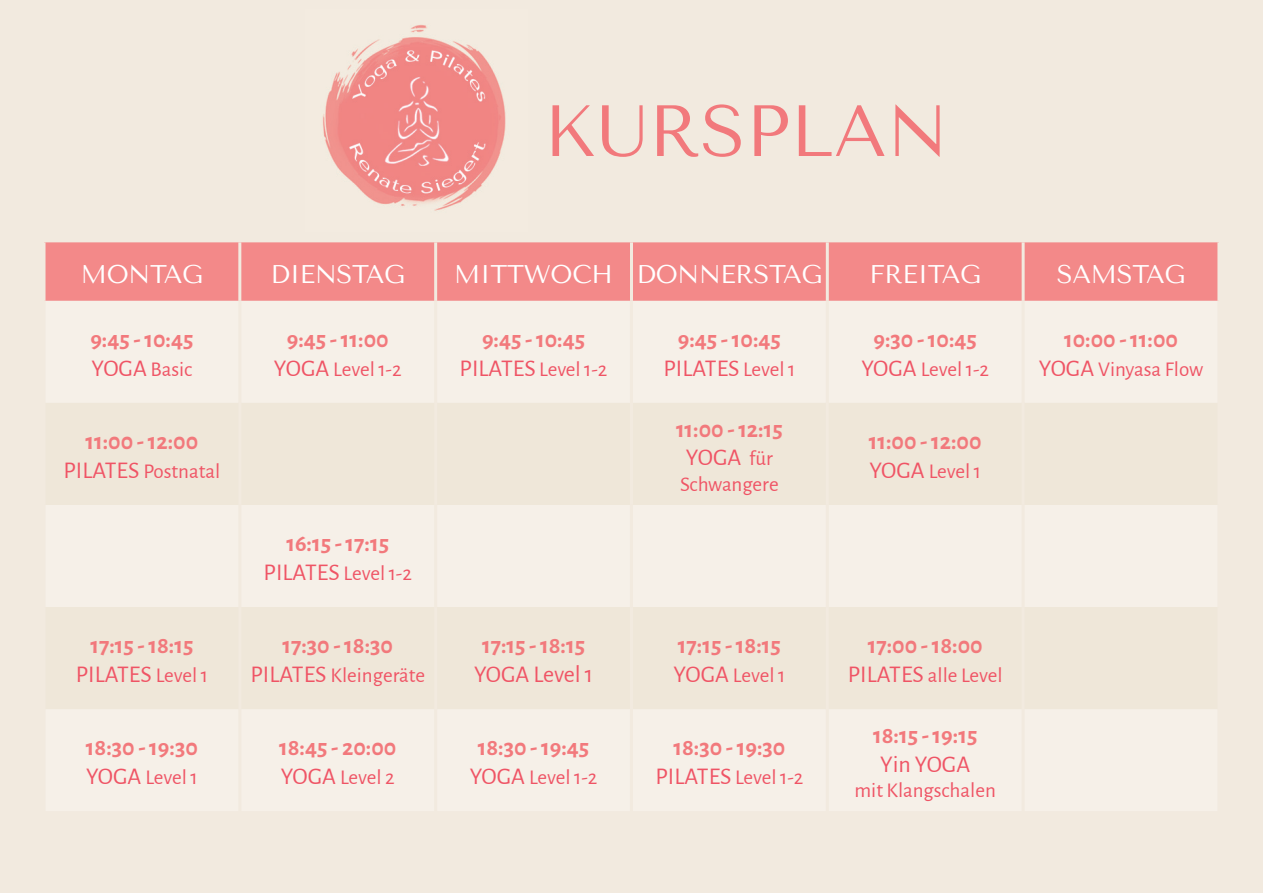
<style>
.page{position:relative;width:1263px;height:893px;background:#f2eadf}
.page>*{position:absolute;margin:0;border:0;box-sizing:border-box;transform-origin:0 0}
.t1{font:72.45px "Tenor Sans";color:#f2797c}
.t2{font:25.5px "Tenor Sans";letter-spacing:-.01em;color:#fff}
.t3{font:700 24px/28.8px "Alegreya Sans";color:#f2797c;text-align:center}
.t4{font:24px "Alegreya Sans";color:#ef5465}
.t5{font:21px "Alegreya Sans";color:#ef5465}
.s1{font-size:24px}
.s2{font-weight:400;color:#ef5465}
.s3{font-weight:400;font-size:21px;color:#ef5465}
</style>
<div class="page">
<img style="left:323px;top:25px;width:183px;height:186px">
<div style="left:46px;top:242px;width:1171px;height:59px;background:#f38989"></div>
<hr style="left:238px;top:242px;width:3px;height:59px;background:#f2eadf">
<hr style="left:434px;top:242px;width:3px;height:59px;background:#f2eadf">
<hr style="left:630px;top:242px;width:3px;height:59px;background:#f2eadf">
<hr style="left:826px;top:242px;width:3px;height:59px;background:#f2eadf">
<hr style="left:1022px;top:242px;width:3px;height:59px;background:#f2eadf">
<h1 class="t1" style="left:544px;top:89px;width:406px">KURSPLAN</h1>
<p class="t2" style="left:81px;top:260px;width:124px">MONTAG</p>
<p class="t2" style="left:270px;top:260px;width:136px">DIENSTAG</p>
<p class="t2" style="left:454px;top:260px;width:369px">MITTWOCH DONNERSTAG</p>
<p class="t2" style="left:869px;top:260px;width:113px">FREITAG</p>
<p class="t2" style="left:1057px;top:260px;width:130px">SAMSTAG</p>
<p class="t3" style="left:90px;top:323px;width:105px">9:45 - 10:45</p>
<p class="t5" style="left:92px;top:355px;width:102px"><span class="s1">YOGA</span> Basic</p>
<p class="t3" style="left:86px;top:425px;width:114px">11:00 - 12:00</p>
<p class="t5" style="left:63px;top:457px;width:158px"><span class="s1">PILATES</span> Postnatal</p>
<p class="t3" style="left:287px;top:323px;width:103px">9:45 - 11:00</p>
<p class="t5" style="left:274px;top:355px;width:129px"><span class="s1">YOGA</span> Level 1-2</p>
<p class="t3" style="left:286px;top:527px;width:104px">16:15 - 17:15</p>
<p class="t5" style="left:264px;top:559px;width:150px"><span class="s1">PILATES</span> Level 1-2</p>
<p class="t3" style="left:76px;top:629px;width:134px">17:15 - 18:15<br><span class="s2">PILATES</span> <span class="s3">Level 1</span></p>
<p class="t3" style="left:282px;top:629px;width:112px">17:30 - 18:30</p>
<p class="t5" style="left:250px;top:661px;width:176px"><span class="s1">PILATES</span> Kleingeräte</p>
<p class="t3" style="left:86px;top:731px;width:113px">18:30 - 19:30</p>
<p class="t5" style="left:86px;top:763px;width:113px"><span class="s1">YOGA</span> Level 1</p>
<p class="t3" style="left:279px;top:731px;width:119px">18:45 - 20:00</p>
<p class="t5" style="left:281px;top:763px;width:115px"><span class="s1">YOGA</span> Level 2</p>
<p class="t3" style="left:482px;top:323px;width:105px">9:45 - 10:45</p>
<p class="t5" style="left:460px;top:355px;width:149px"><span class="s1">PILATES</span> Level 1-2</p>
<p class="t3" style="left:482px;top:629px;width:105px">17:15 - 18:15</p>
<p class="t4" style="left:474px;top:658px;width:121px">YOGA Level 1</p>
<p class="t3" style="left:478px;top:731px;width:113px">18:30 - 19:45</p>
<p class="t5" style="left:470px;top:763px;width:129px"><span class="s1">YOGA</span> Level 1-2</p>
<p class="t3" style="left:663px;top:323px;width:133px">9:45 - 10:45<br><span class="s2">PILATES</span> <span class="s3">Level 1</span></p>
<p class="t3" style="left:873px;top:323px;width:105px">9:30 - 10:45</p>
<p class="t5" style="left:861px;top:355px;width:129px"><span class="s1">YOGA</span> Level 1-2</p>
<p class="t3" style="left:676px;top:413px;width:108px">11:00 - 12:15<br><span class="s2">YOGA</span> <span class="s3">für</span></p>
<p class="t5" style="left:680px;top:469px;width:100px">Schwangere</p>
<p class="t3" style="left:869px;top:425px;width:114px">11:00 - 12:00</p>
<p class="t5" style="left:869px;top:457px;width:113px"><span class="s1">YOGA</span> Level 1</p>
<p class="t3" style="left:1064px;top:323px;width:115px">10:00 - 11:00</p>
<p class="t5" style="left:1039px;top:355px;width:166px"><span class="s1">YOGA</span> Vinyasa Flow</p>
<p class="t3" style="left:678px;top:629px;width:105px">17:15 - 18:15</p>
<p class="t5" style="left:673px;top:661px;width:113px"><span class="s1">YOGA</span> Level 1</p>
<p class="t3" style="left:673px;top:731px;width:113px">18:30 - 19:30</p>
<p class="t5" style="left:655px;top:763px;width:149px"><span class="s1">PILATES</span> Level 1-2</p>
<p class="t3" style="left:868px;top:629px;width:117px">17:00 - 18:00</p>
<p class="t5" style="left:848px;top:661px;width:156px"><span class="s1">PILATES</span> alle Level</p>
<p class="t3" style="left:873px;top:719px;width:106px">18:15 - 19:15</p>
<p class="t4" style="left:880px;top:747px;width:91px">Yin YOGA</p>
<p class="t5" style="left:854px;top:775px;width:143px">mit Klangschalen</p>
</div>
